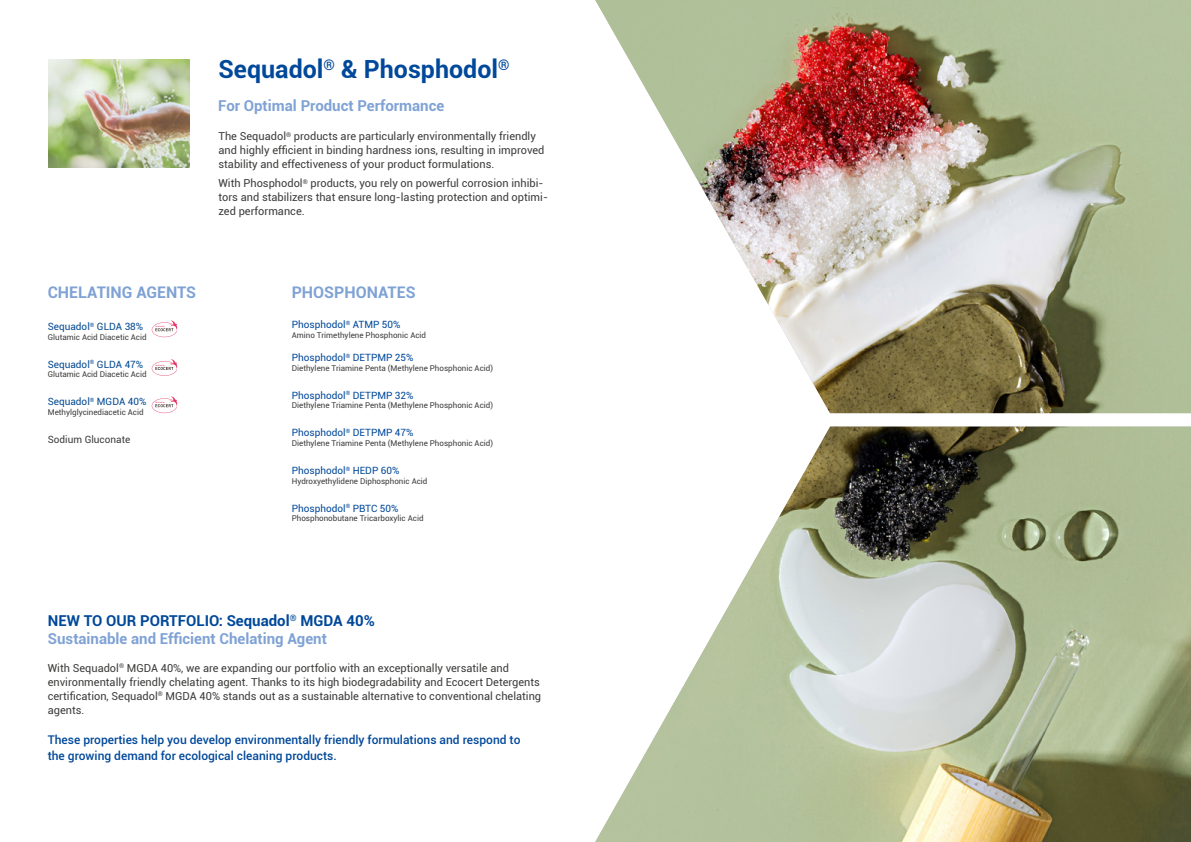
<style>
.page{position:relative;width:1191px;height:842px;background:#fff}
.page>*{position:absolute;margin:0;border:0;box-sizing:border-box;transform-origin:0 0}
.t1{font:700 25px "Roboto";color:#00489a}
.t2{font:700 16px "Roboto";color:#7fa2d5}
.t3{font:700 15px/18px "Roboto";color:#7fa2d5}
.t4{font:500 12px/16px "Roboto";color:#00489a}
.t5{font:11px/14px "Roboto";color:#3c3c3b}
.t6{font:10px "Roboto";color:#00489a}
.t7{font:10px "Roboto";color:#034991}
.t8{font:10px "Roboto";color:#3c3c3b}
.t9{font:8px "Roboto";color:#3c3c3b}
.t10{font:500 2px "DIN";color:#e83363}
.s1{color:#00489a}
</style>
<div class="page">
<img style="left:48px;top:59px;width:142px;height:109px">
<svg style="left:152px;top:320px;width:25px;height:17px"></svg>
<svg style="left:152px;top:359px;width:25px;height:17px"></svg>
<svg style="left:152px;top:396px;width:25px;height:17px"></svg>
<img style="left:595px;top:0;width:596px;height:413px">
<img style="left:595px;top:427px;width:596px;height:415px">
<h1 class="t1" style="left:218px;top:52px;width:293px">Sequadol<sup>®</sup> &amp; Phosphodol<sup>®</sup></h1>
<h3 class="t3" style="left:218px;top:96px;width:227px">For Optimal Product Performance</h3>
<p class="t5" style="left:218px;top:129px;width:327px">The Sequadol<sup>®</sup> products are particularly environmentally friendly and highly efficient in binding hardness ions, resulting in improved stability and effectiveness of your product formulations.</p>
<p class="t5" style="left:218px;top:176px;width:331px">With Phosphodol<sup>®</sup> products, you rely on powerful corrosion inhibi&shy;tors and stabilizers that ensure long-lasting protection and optimi&shy;zed performance.</p>
<h2 class="t2" style="left:48px;top:281px;width:150px">CHELATING AGENTS</h2>
<p class="t7" style="left:48px;top:319px;width:97px">Sequadol<sup>®</sup> GLDA 38%</p>
<p class="t9" style="left:48px;top:331px;width:100px">Glutamic Acid Diacetic Acid</p>
<p class="t7" style="left:48px;top:357px;width:97px">Sequadol<sup>®</sup> GLDA 47%</p>
<p class="t9" style="left:48px;top:369px;width:100px">Glutamic Acid Diacetic Acid</p>
<p class="t7" style="left:48px;top:395px;width:100px">Sequadol<sup>®</sup> MGDA 40%</p>
<p class="t9" style="left:48px;top:406px;width:97px">Methylglycinediacetic Acid</p>
<p class="t8" style="left:48px;top:432px;width:84px">Sodium Gluconate</p>
<p class="t10" style="left:155px;top:325px;width:11px">Verified by</p>
<p class="t10" style="left:155px;top:364px;width:11px">Verified by</p>
<p class="t10" style="left:155px;top:401px;width:11px">Verified by</p>
<h2 class="t2" style="left:292px;top:281px;width:125px">PHOSPHONATES</h2>
<p class="t6" style="left:292px;top:317px;width:110px">Phosphodol<sup>®</sup> ATMP 50%</p>
<p class="t9" style="left:292px;top:329px;width:136px">Amino Trimethylene Phosphonic Acid</p>
<p class="t6" style="left:292px;top:351px;width:123px">Phosphodol<sup>®</sup> DETPMP 25%</p>
<p class="t9" style="left:292px;top:362px;width:203px">Diethylene Triamine Penta (Methylene Phosphonic Acid)</p>
<p class="t6" style="left:292px;top:388px;width:123px">Phosphodol<sup>®</sup> DETPMP 32%</p>
<p class="t9" style="left:292px;top:400px;width:203px">Diethylene Triamine Penta (Methylene Phosphonic Acid)</p>
<p class="t6" style="left:292px;top:426px;width:123px">Phosphodol<sup>®</sup> DETPMP 47%</p>
<p class="t9" style="left:292px;top:437px;width:203px">Diethylene Triamine Penta (Methylene Phosphonic Acid)</p>
<p class="t6" style="left:292px;top:463px;width:109px">Phosphodol<sup>®</sup> HEDP 60%</p>
<p class="t9" style="left:292px;top:475px;width:137px">Hydroxyethylidene Diphosphonic Acid</p>
<p class="t6" style="left:292px;top:501px;width:108px">Phosphodol<sup>®</sup> PBTC 50%</p>
<p class="t9" style="left:292px;top:513px;width:133px">Phosphonobutane Tricarboxylic Acid</p>
<h3 class="t3" style="left:48px;top:611px;width:328px"><span class="s1">NEW TO OUR PORTFOLIO: Sequadol</span><sup>®</sup> <span class="s1">MGDA 40%<br></span>Sustainable and Efficient Chelating Agent</h3>
<p class="t5" style="left:48px;top:660px;width:495px">With Sequadol<sup>®</sup> MGDA 40%, we are expanding our portfolio with an exceptionally versatile and environmentally friendly chelating agent. Thanks to its high biodegradability and Ecocert Detergents certification, Sequadol<sup>®</sup> MGDA 40% stands out as a sustainable alternative to conventional chelating agents.</p>
<p class="t4" style="left:48px;top:731px;width:474px">These properties help you develop environmentally friendly formulations and respond to the growing demand for ecological cleaning products.</p>
</div>
